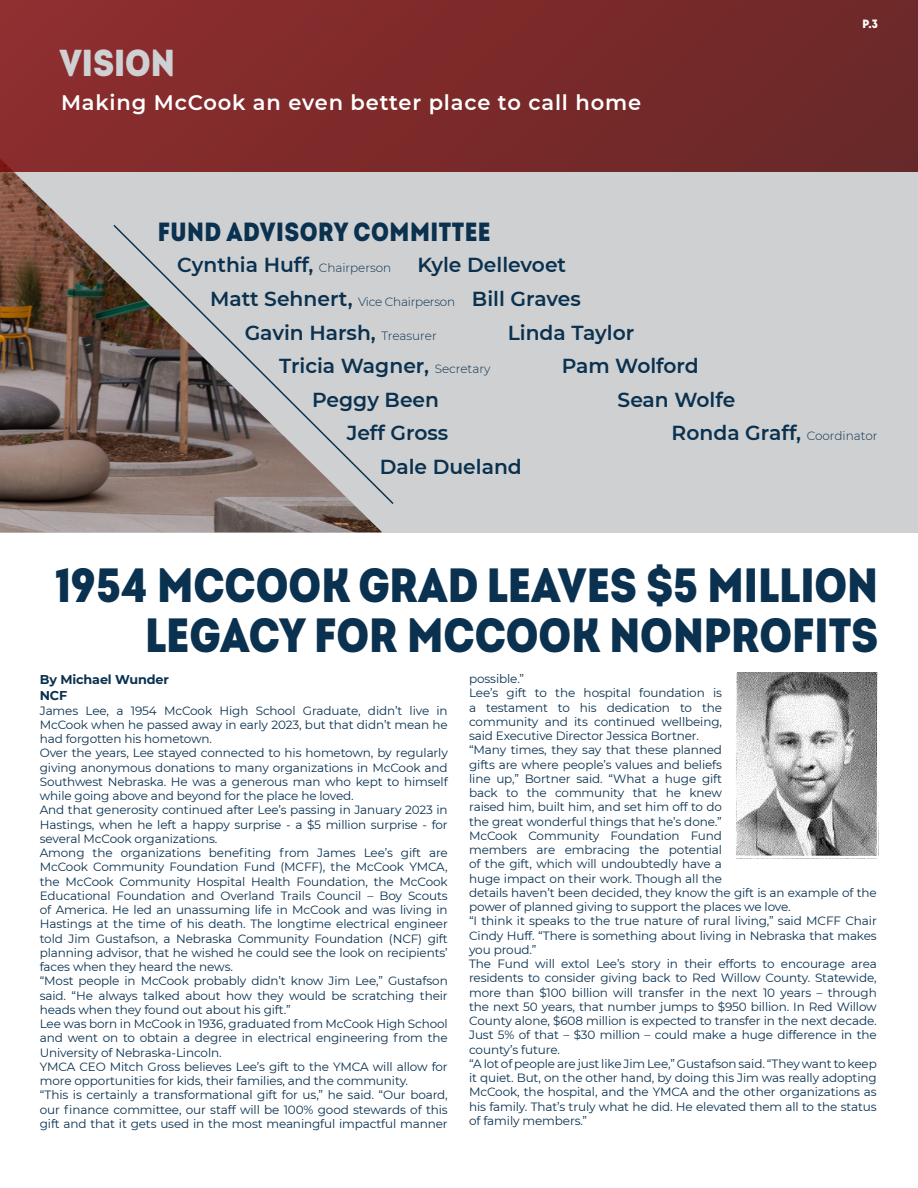
<style>
.page{position:relative;width:918px;height:1188px;background:#fff}
.page>*{position:absolute;margin:0;border:0;box-sizing:border-box;transform-origin:0 0}
.t1{font:48px/49.5px "Intro Demo Cond Black CAPS";color:#0a314f}
.t2{font:37.5px "Intro Demo Cond Black CAPS";color:#cfd0d1}
.t3{font:26.25px "Intro Demo Cond Black CAPS";letter-spacing:.02em;color:#0a314f}
.t4{font:600 21px "Montserrat";letter-spacing:.04em;color:#fff}
.t5{font:600 20.25px "Montserrat";color:#0a314f}
.t6{font:700 12.75px "Montserrat";letter-spacing:-.01em;color:#0a314f}
.t7{font:12px/14.2px "Montserrat";letter-spacing:-.01em;color:#0a314f;text-align:justify}
.t8{font:12px "Intro Demo Cond Black CAPS";color:#fff}
.s1{font-weight:300;font-size:12px}
</style>
<div class="page">
<div style="left:0;top:0;width:918px;height:532px;background:#cfd0d1"></div>
<img style="left:0;top:172px;width:382px;height:360px">
<div style="left:0;top:0;width:918px;height:172px;background:linear-gradient(to right,#8e2d2e,#6a2827)"></div>
<svg style="left:112px;top:223px;width:282px;height:283px"></svg>
<img style="left:736px;top:673px;width:142px;height:183px">
<p class="t2" style="left:60px;top:39px;width:117px">VISION</p>
<p class="t4" style="left:61px;top:88px;width:582px">Making McCook an even better place to call home</p>
<p class="t8" style="left:863px;top:17px;width:17px">P.3</p>
<p class="t3" style="left:158px;top:215px;width:30px">FUND</p>
<p class="t3" style="left:226px;top:215px;width:217px">ADVISO RY COMMITTEE</p>
<p class="t5" style="left:177px;top:251px;width:216px">Cynthia Huff, <span class="s1">Chairperson</span></p>
<p class="t5" style="left:417px;top:251px;width:150px">Kyle Dellevoet</p>
<p class="t5" style="left:210px;top:285px;width:372px">Matt Sehnert, <span class="s1">Vice Chairperson</span> Bill Graves</p>
<p class="t5" style="left:245px;top:318px;width:194px">Gavin Harsh, <span class="s1">Treasurer</span></p>
<p class="t5" style="left:508px;top:318px;width:128px">Linda Taylor</p>
<p class="t5" style="left:279px;top:352px;width:213px">Tricia Wagner, <span class="s1">Secretary</span></p>
<p class="t5" style="left:562px;top:352px;width:139px">Pam Wolford</p>
<p class="t5" style="left:312px;top:385px;width:128px">Peggy Been</p>
<p class="t5" style="left:618px;top:385px;width:119px">Sean Wolfe</p>
<p class="t5" style="left:347px;top:419px;width:103px">Jeff Gross</p>
<p class="t5" style="left:672px;top:419px;width:207px">Ronda Graff, <span class="s1">Coordinator</span></p>
<p class="t5" style="left:380px;top:452px;width:144px">Dale Dueland</p>
<p class="t1" style="left:145px;top:560px;width:735px;text-indent:-90px">1954 MCCOOK GRAD LEAVES $5 MILLION<br>LEGAC</p>
<p class="t1" style="left:279px;top:610px;width:601px">Y FOR MCCOOK NONPROFITS</p>
<p class="t6" style="left:40px;top:670px;width:131px">By Michael Wunder</p>
<p class="t6" style="left:40px;top:687px;width:29px">NCF</p>
<p class="t7" style="left:40px;top:703px;width:410px">James Lee, a 1954 McCook High School Graduate, didn’t live in McCook when he passed away in early 2023, but that didn’t mean he had forgotten his hometown.</p>
<p class="t7" style="left:40px;top:745px;width:410px">Over the years, Lee stayed connected to his hometown, by regularly giving anonymous donations to many organizations in McCook and Southwest Nebraska. He was a generous man who kept to himself while going above and beyond for the place he loved.</p>
<p class="t7" style="left:40px;top:802px;width:409px">And that generosity continued after Lee’s passing in January 2023 in Hastings, when he left a happy surprise - a $5 million surprise - for several McCook organizations.</p>
<p class="t7" style="left:40px;top:845px;width:410px">Among the organizations benefiting from James Lee’s gift are McCook Community Foundation Fund (MCFF), the McCook YMCA, the McCook Community Hospital Health Foundation, the McCook Educational Foundation and Overland Trails Council – Boy Scouts of America. He led an unassuming life in McCook and was living in Hastings at the time of his death. The longtime electrical engineer told Jim Gustafson, a Nebraska Community Foundation (NCF) gift planning advisor, that he wished he could see the look on recipients’ faces when they heard the news.</p>
<p class="t7" style="left:40px;top:973px;width:410px">“Most people in McCook probably didn’t know Jim Lee,” Gustafson said. “He always talked about how they would be scratching their heads when they found out about his gift.”</p>
<p class="t7" style="left:40px;top:1016px;width:410px">Lee was born in McCook in 1936, graduated from McCook High School and went on to obtain a degree in electrical engineering from the University of Nebraska-Lincoln.</p>
<p class="t7" style="left:40px;top:1059px;width:410px">YMCA CEO Mitch Gross believes Lee’s gift to the YMCA will allow for more opportunities for kids, their families, and the community.</p>
<p class="t7" style="left:40px;top:1087px;width:410px">“This is certainly a transformational gift for us,” he said. “Our board, our finance committee, our staff will be 100% good stewards of this gift and that it gets used in the most meaningful impactful manner</p>
<p class="t7" style="left:469px;top:671px;width:57px">possible.”</p>
<p class="t7" style="left:469px;top:686px;width:254px">Lee’s gift to the hospital foundation is a testament to his dedication to the community and its continued wellbeing, said Executive Director Jessica Bortner.</p>
<p class="t7" style="left:469px;top:743px;width:254px">“Many times, they say that these planned gifts are where people’s values and beliefs line up,” Bortner said. “What a huge gift back to the community that he knew raised him, built him, and set him off to do the great wonderful things that he’s done.”</p>
<p class="t7" style="left:469px;top:828px;width:409px;text-align:left">McCook Community Foundation Fund<br>members are embracing the potential<br>of the gift, which will undoubtedly have a<br>huge impact on their work. Though all the<br>details haven’t been decided, they know the gift is an example of the power of planned giving to support the places we love.</p>
<p class="t7" style="left:469px;top:914px;width:409px">“I think it speaks to the true nature of rural living,” said MCFF Chair Cindy Huff. “There is something about living in Nebraska that makes you proud.”</p>
<p class="t7" style="left:469px;top:956px;width:409px">The Fund will extol Lee’s story in their efforts to encourage area residents to consider giving back to Red Willow County. Statewide, more than $100 billion will transfer in the next 10 years – through the next 50 years, that number jumps to $950 billion. In Red Willow County alone, $608 million is expected to transfer in the next decade.<br>Just 5% of that – $30 million – could make a huge difference in the county’s future.</p>
<p class="t7" style="left:469px;top:1056px;width:409px">“A lot of people are just like Jim Lee,” Gustafson said. “They want to keep it quiet. But, on the other hand, by doing this Jim was really adopting McCook, the hospital, and the YMCA and the other organizations as his family. That’s truly what he did. He elevated them all to the status of family members.”</p>
</div>
